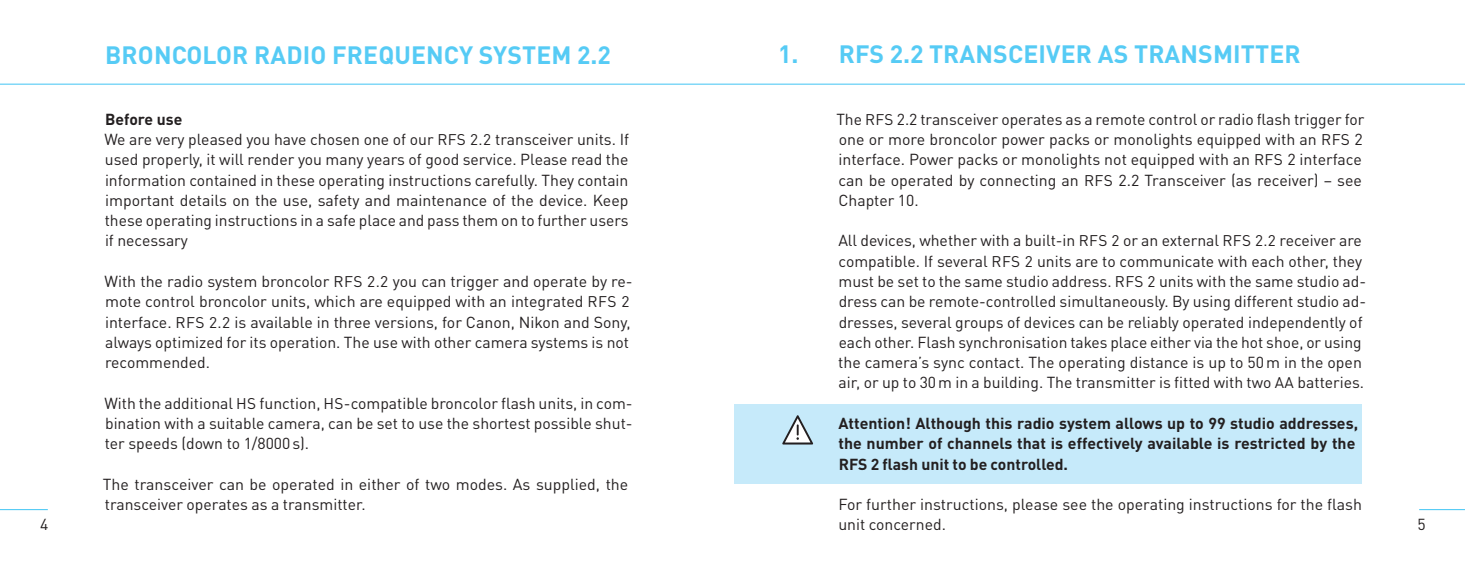
<style>
.page{position:relative;width:1467px;height:575px;background:#fff}
.page>*{position:absolute;margin:0;border:0;box-sizing:border-box;transform-origin:0 0}
.t1{font:700 24.75px "DINOT";letter-spacing:.005em;color:#56cbf5}
.t2{font:15.75px/20.2px "DINOT";color:#231f20}
.t3{font:700 15.75px/20.2px "DINOT";color:#231f20}
.s1{font-weight:700}
.s2{font-size:15.3px}
</style>
<div class="page">
<hr style="left:0;top:508px;width:48px;height:1px;background:#56cbf5">
<hr style="left:1419px;top:508px;width:46px;height:1px;background:#56cbf5">
<hr style="left:0;top:83px;width:1465px;height:2px;background:#56cbf5">
<div style="left:735px;top:403px;width:627px;height:80px;background:#c6eafa"></div>
<svg style="left:782px;top:415px;width:31px;height:29px"></svg>
<h1 class="t1" style="left:105px;top:38px;width:507px">BRONCOLOR RADIO FREQUENCY SYSTEM 2.2</h1>
<h1 class="t1" style="left:778px;top:37px;width:524px">1. RFS 2.2 TRANSCEIVER AS TRANSMITTER</h1>
<p class="t2" style="left:104px;top:108px;width:526px"><span class="s1">Before use<br></span>We are very pleased you have chosen one of our <span class="s2">RFS 2.2</span> transceiver units. If used properly, it will render you many years of good service. Please read the information contained in these operating instructions carefully. They contain important details on the use, safety and maintenance of the device. Keep these operating instructions in a safe place and pass them on to further users if necessary</p>
<p class="t2" style="left:104px;top:270px;width:530px">With the radio system broncolor <span class="s2">RFS 2.2</span> you can trigger and operate by re&shy;mote control broncolor units, which are equipped with an integrated <span class="s2">RFS 2 </span>interface. <span class="s2">RFS 2.2</span> is available in three versions, for Canon, Nikon and Sony, always optimized for its operation. The use with other camera systems is not recommended.</p>
<p class="t2" style="left:104px;top:392px;width:530px;text-align:justify">With the additional <span class="s2">HS</span> function, <span class="s2">HS</span>-compatible broncolor flash units, in com&shy;bination with a suitable camera, can be set to use the shortest possible shut&shy;ter speeds (down to 1/8000s).</p>
<p class="t2" style="left:103px;top:473px;width:527px">The transceiver can be operated in either of two modes. As supplied, the transceiver operates as a transmitter.</p>
<p class="t2" style="left:836px;top:108px;width:529px">The <span class="s2">RFS</span> 2.2 transceiver operates as a remote control or radio flash trigger for one or more broncolor power packs or monolights equipped with an <span class="s2">RFS</span> 2 interface. Power packs or monolights not equipped with an <span class="s2">RFS</span> 2 interface can be operated by connecting an <span class="s2">RFS</span> 2.2 Transceiver (as receiver) – see Chapter 10.</p>
<p class="t2" style="left:838px;top:230px;width:529px">All devices, whether with a built-in <span class="s2">RFS 2</span> or an external <span class="s2">RFS 2.2</span> receiver are compatible. If several <span class="s2">RFS 2</span> units are to communicate with each other, they must be set to the same studio address. <span class="s2">RFS 2</span> units with the same studio ad&shy;dress can be remote-controlled simultaneously. By using different studio ad&shy;dresses, several groups of devices can be reliably operated independently of each other. Flash synchronisation takes place either via the hot shoe, or using the camera’s sync contact. The operating distance is up to 50m in the open air, or up to 30m in a building. The transmitter is fitted with two <span class="s2">AA</span> batteries.</p>
<p class="t3" style="left:838px;top:412px;width:521px">Attention! Although this radio system allows up to 99 studio addresses, the number of channels that is effectively available is restricted by the<br>RFS 2 flash unit to be controlled.</p>
<p class="t2" style="left:838px;top:493px;width:525px">For further instructions, please see the operating instructions for the flash unit concerned.</p>
<p class="t2" style="left:40px;top:513px;width:10px">4</p>
<p class="t2" style="left:1417px;top:513px;width:10px">5</p>
</div>
